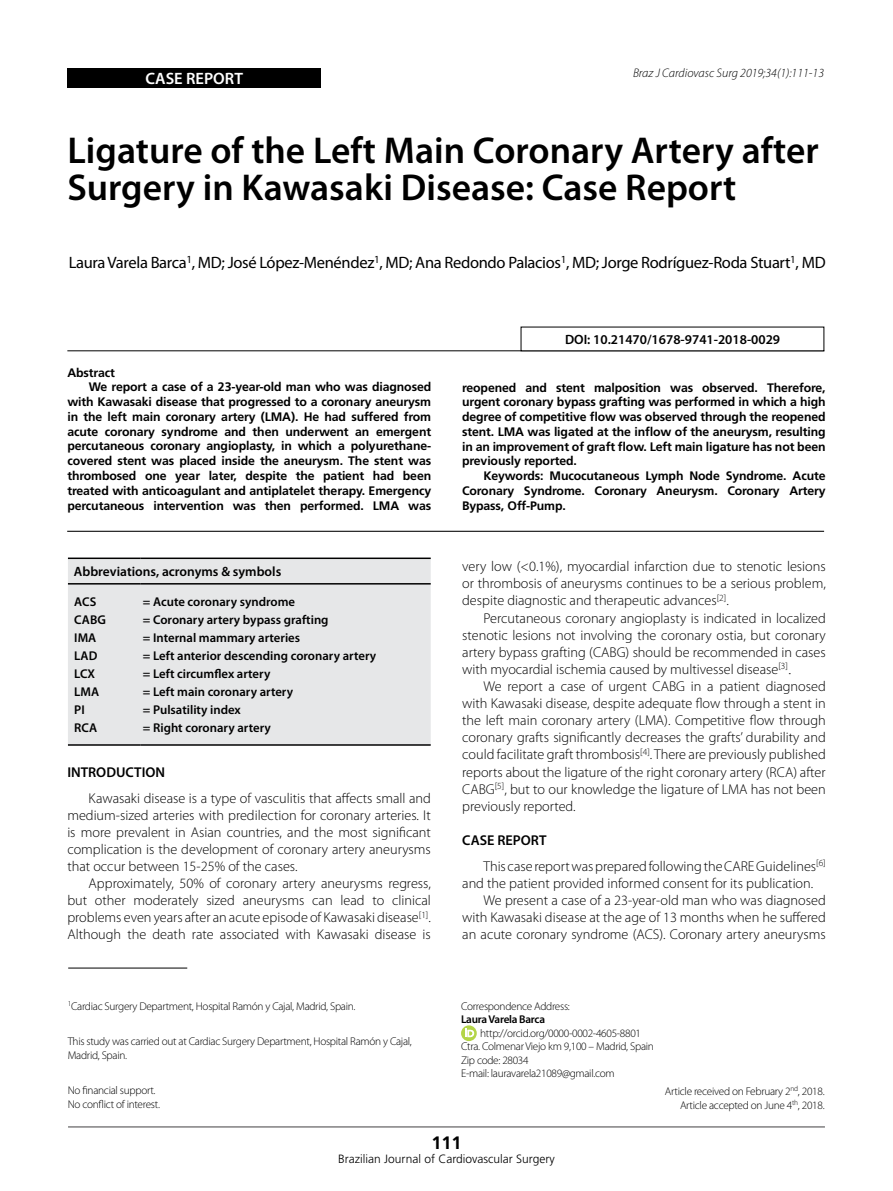
<style>
.page{position:relative;width:893px;height:1191px;background:#fff}
.page>*{position:absolute;margin:0;border:0;box-sizing:border-box;transform-origin:0 0}
.t1{font:600 37.5px/37.5px "Myriad Pro";color:#000}
.t2{font:700 18px "Frutiger";color:#000}
.t3{font:16.5px "Myriad Pro";letter-spacing:-.02em;color:#000}
.t4{font:600 16.5px "Myriad Pro";color:#fff}
.t5{font:300 14.25px/17.1px "Myriad Pro";color:#000;text-align:justify}
.t6{font:600 14.25px "Myriad Pro";color:#000}
.t7{font:600 13.5px "Myriad Pro";color:#000}
.t8{font:600 12.75px/18px "Myriad Pro";color:#000}
.t9{font:italic 300 12.45px "Myriad Pro";color:#000}
.t10{font:700 12.3px/14.7px "Frutiger";letter-spacing:-.01em;color:#000;text-align:justify}
.t11{font:300 12px "Frutiger";color:#000}
.t12{font:300 11.25px/13.5px "Myriad Pro";letter-spacing:-.025em;color:#000}
.t13{font:600 11.25px "Myriad Pro";letter-spacing:-.025em;color:#000}
.s1{font-family:"Times New Roman";font-weight:400}
.s2{font-weight:600}
</style>
<div class="page">
<hr style="left:68px;top:1126px;width:757px;height:1px;background:#414042">
<div style="left:67px;top:68px;width:254px;height:20px;background:#000"></div>
<hr style="left:67px;top:531px;width:757px;height:1px;background:#000">
<hr style="left:67px;top:350px;width:757px;height:1px;background:#000">
<hr style="left:68px;top:967px;width:119px;height:1px;background:#000">
<svg style="left:461px;top:1025px;width:16px;height:16px"></svg>
<svg style="left:465px;top:1028px;width:9px;height:8px"></svg>
<div style="left:68px;top:559px;width:363px;height:185px;background:#e6e7e8"></div>
<hr style="left:68px;top:557px;width:72px;height:2px;background:#000">
<hr style="left:140px;top:557px;width:291px;height:2px;background:#000">
<hr style="left:68px;top:583px;width:72px;height:1px;background:#000">
<hr style="left:140px;top:583px;width:291px;height:1px;background:#000">
<hr style="left:68px;top:744px;width:72px;height:1px;background:#000">
<hr style="left:140px;top:744px;width:291px;height:1px;background:#000">
<p class="t4" style="left:145px;top:69px;width:99px">CASE REPORT</p>
<p class="t9" style="left:633px;top:67px;width:193px">Braz J Cardiovasc Surg 2019;34(1):111-13</p>
<h1 class="t1" style="left:67px;top:132px;width:753px">Ligature of the Left Main Coronary Artery after<br>Surgery in Kawasaki Disease: Case Report</h1>
<p class="t3" style="left:69px;top:254px;width:758px">Laura Varela Barca<sup>1</sup>, MD; José López-Menéndez<sup>1</sup>, MD; Ana Redondo Palacios<sup>1</sup>, MD; Jorge Rodríguez-Roda Stuart<sup>1</sup>, MD</p>
<p class="t10" style="left:67px;top:365px;width:49px">Abstract</p>
<p class="t10" style="left:89px;top:380px;width:344px">We report a case of a 23-year-old man who was diagnosed</p>
<p class="t10" style="left:67px;top:394px;width:365px">with Kawasaki disease that progressed to a coronary aneurysm</p>
<p class="t10" style="left:67px;top:409px;width:365px">in the left main coronary artery (LMA). He had suffered from</p>
<p class="t10" style="left:67px;top:424px;width:365px">acute coronary syndrome and then underwent an emergent</p>
<p class="t10" style="left:67px;top:439px;width:365px">percutaneous coronary angioplasty, in which a polyurethane-</p>
<p class="t10" style="left:67px;top:453px;width:365px">covered stent was placed inside the aneurysm. The stent was</p>
<p class="t10" style="left:67px;top:468px;width:365px">thrombosed one year later, despite the patient had been</p>
<p class="t10" style="left:67px;top:483px;width:365px">treated with anticoagulant and antiplatelet therapy. Emergency</p>
<p class="t10" style="left:67px;top:498px;width:365px">percutaneous intervention was then performed. LMA was</p>
<p class="t7" style="left:74px;top:564px;width:209px">Abbreviations, acronyms &amp; symbols</p>
<p class="t8" style="left:74px;top:593px;width:33px">ACS<br>CABG<br>IMA<br>LAD<br>LCX<br>LMA<br>PI<br>RCA</p>
<p class="t8" style="left:143px;top:593px;width:235px">= Acute coronary syndrome<br>= Coronary artery bypass grafting<br>= Internal mammary arteries<br>= Left anterior descending coronary artery = Left circumflex artery<br>= Left main coronary artery<br>= Pulsatility index<br>= Right coronary artery</p>
<p class="t6" style="left:67px;top:764px;width:99px">INTRODUCTION</p>
<p class="t5" style="left:67px;top:789px;width:365px;text-indent:21px">Kawasaki disease is a type of vasculitis that affects small and medium-sized arteries with predilection for coronary arteries. It is more prevalent in Asian countries, and the most significant complication is the development of coronary artery aneurysms that occur between 15-25% of the cases.</p>
<p class="t5" style="left:67px;top:875px;width:365px;text-indent:21px">Approximately, 50% of coronary artery aneurysms regress, but other moderately sized aneurysms can lead to clinical problems even years after an acute episode of Kawasaki disease<sup>[1]</sup>.<br>Although the death rate associated with Kawasaki disease is</p>
<p class="t12" style="left:68px;top:999px;width:289px"><sup>1</sup>Cardiac Surgery Department, Hospital Ramón y Cajal, Madrid, Spain.</p>
<p class="t12" style="left:68px;top:1035px;width:346px">This study was carried out at Cardiac Surgery Department, Hospital Ramón y Cajal,<br>Madrid, Spain.</p>
<p class="t12" style="left:68px;top:1084px;width:94px">No financial support.<br>No conflict of interest.</p>
<p class="t7" style="left:565px;top:332px;width:217px">DOI: 10.21470/1678-9741-2018-0029</p>
<p class="t10" style="left:462px;top:380px;width:365px">reopened and stent malposition was observed. Therefore, urgent coronary bypass grafting was performed in which a high degree of competitive flow was observed through the reopened stent. LMA was ligated at the inflow of the aneurysm, resulting in an improvement of graft flow. Left main ligature has not been previously reported.</p>
<p class="t10" style="left:462px;top:468px;width:365px;text-indent:21px">Keywords: Mucocutaneous Lymph Node Syndrome. Acute Coronary Syndrome. Coronary Aneurysm. Coronary Artery Bypass, Off-Pump.</p>
<p class="t5" style="left:462px;top:558px;width:365px">very low (&lt;0.1%), myocardial infarction due to stenotic lesions or thrombosis of aneurysms continues to be a serious problem, despite diagnostic and therapeutic advances<sup>[2]</sup>.</p>
<p class="t5" style="left:462px;top:609px;width:365px;text-indent:21px">Percutaneous coronary angioplasty is indicated in localized stenotic lesions not involving the coronary ostia, but coronary artery bypass grafting (CABG) should be recommended in cases with myocardial ischemia caused by multivessel disease<sup>[3]</sup><span class="s1">.</span></p>
<p class="t5" style="left:462px;top:678px;width:365px;text-indent:21px">We report a case of urgent CABG in a patient diagnosed with Kawasaki disease, despite adequate flow through a stent in the left main coronary artery (LMA). Competitive flow through coronary grafts significantly decreases the grafts’ durability and could facilitate graft thrombosis<sup>[4]</sup>. There are previously published reports about the ligature of the right coronary artery (RCA) after CABG<sup>[5]</sup>, but to our knowledge the ligature of LMA has not been previously reported.</p>
<p class="t5" style="left:483px;top:827px;width:344px;line-height:25.7px;text-indent:-21px"><span class="s2">CASE REPORT<br></span>This case report was prepared following the CARE Guidelines<sup>[6]</sup></p>
<p class="t5" style="left:462px;top:874px;width:353px">and the patient provided informed consent for its publication.</p>
<p class="t5" style="left:483px;top:891px;width:344px">We present a case of a 23-year-old man who was diagnosed</p>
<p class="t5" style="left:462px;top:908px;width:365px">with Kawasaki disease at the age of 13 months when he suffered</p>
<p class="t5" style="left:462px;top:926px;width:365px">an acute coronary syndrome (ACS). Coronary artery aneurysms</p>
<p class="t12" style="left:461px;top:999px;width:110px">Correspondence Address:</p>
<p class="t13" style="left:461px;top:1013px;width:85px">Laura Varela Barca</p>
<p class="t12" style="left:461px;top:1026px;width:194px;text-indent:19px">http://orcid.org/0000-0002-4605-8801<br>Ctra. Colmenar Viejo km 9,100 – Madrid, Spain Zip code: 28034<br>E-mail: lauravarela21089@gmail.com</p>
<p class="t12" style="left:665px;top:1085px;width:161px;text-align:right">Article received on February 2<sup>nd</sup>, 2018.<br>Article accepted on June 4<sup>th</sup>, 2018.</p>
<p class="t2" style="left:431px;top:1132px;width:32px">111</p>
<p class="t11" style="left:338px;top:1152px;width:218px">Brazilian Journal of Cardiovascular Surgery</p>
</div>
